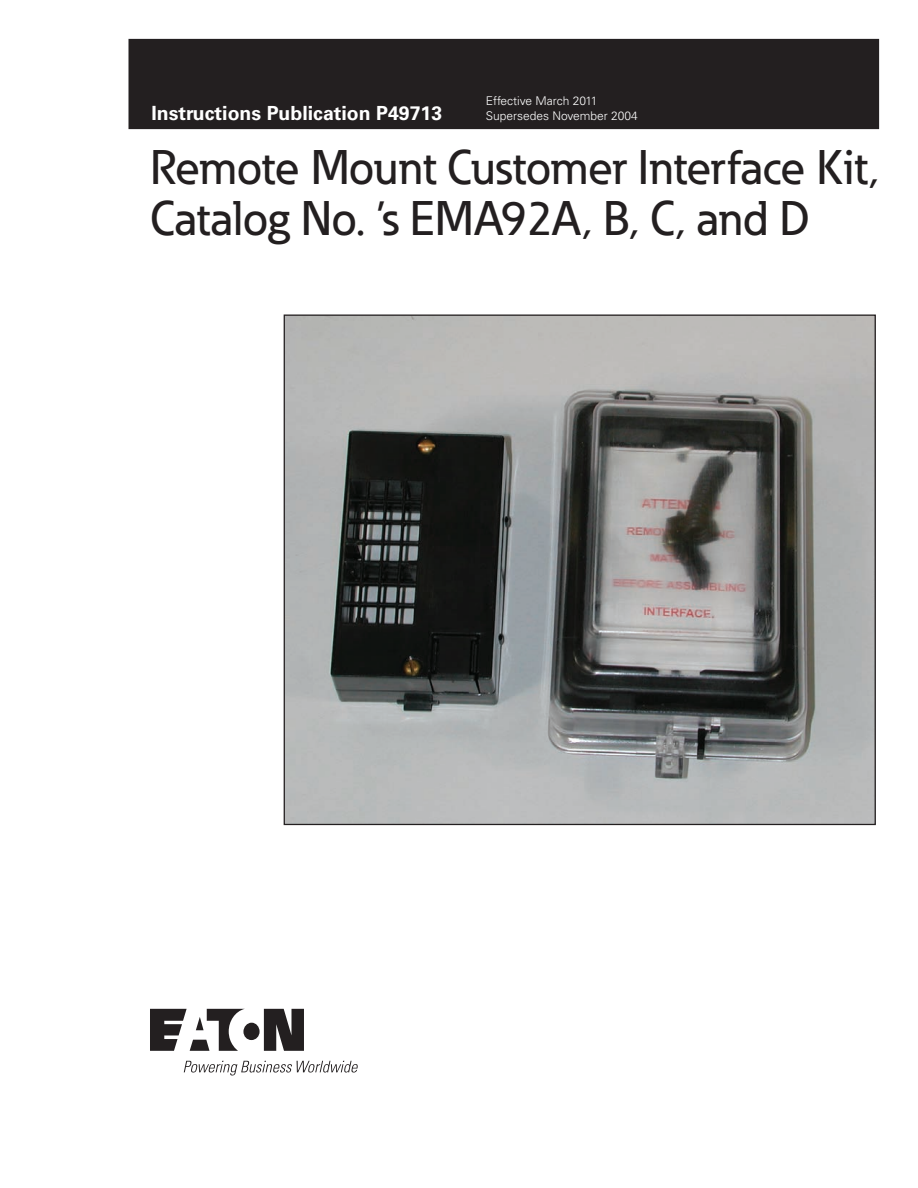
<style>
.page{position:relative;width:918px;height:1188px;background:#fff}
.page>*{position:absolute;margin:0;border:0;box-sizing:border-box;transform-origin:0 0}
._00_Product{font:500 48px/51px "Eaton";color:#231f20}
._00_Application{font:700 19.5px "Univers LT Pro 65";color:#fff}
._00_Brand{font:300 12px "Univers LT Pro 45";color:#fff}
._00_Brand_Effective{font:300 12px "Univers LT Pro 45";color:#fff}
</style>
<div class="page">
<div style="left:129px;top:39px;width:750px;height:90px;background:#231f20"></div>
<svg style="left:150px;top:1009px;width:154px;height:42px"></svg>
<svg style="left:184px;top:1061px;width:174px;height:15px"></svg>
<img style="left:286px;top:317px;width:588px;height:506px">
<p class="_00_Brand_Effective" style="left:486px;top:93px;width:113px">Effective March 2011</p>
<p class="_00_Application" style="left:152px;top:101px;width:292px">Instructions Publication P49713</p>
<p class="_00_Brand" style="left:486px;top:108px;width:154px">Supersedes November 2004</p>
<p class="_00_Product" style="left:150px;top:141px;width:730px">Remote Mount Customer Interface Kit,<br>Catalog No. ’s EMA92A, B, C, and D</p>
</div>
